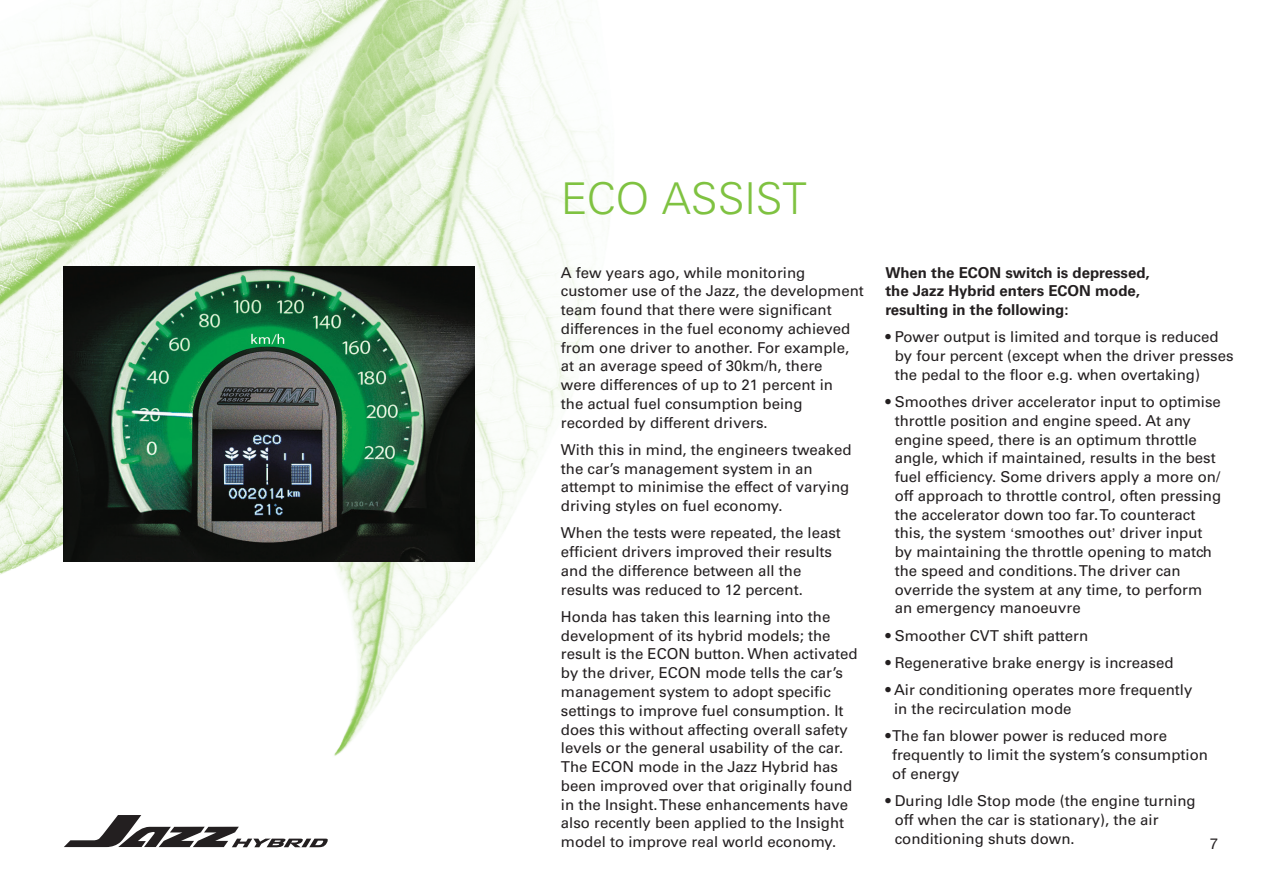
<style>
.page{position:relative;width:1263px;height:893px;background:#fff}
.page>*{position:absolute;margin:0;border:0;box-sizing:border-box;transform-origin:0 0}
.t1{font:300 43.8px "Univers";letter-spacing:-.01em;color:#7fc241}
.t2{font:15px/18.8px "Univers";color:#231f20}
.t3{font:700 15px/18.8px "Univers";color:#231f20}
.t4{font:15px "Helvetica Neue";color:#231f20}
.s1{font-family:"Helvetica Neue";font-size:13.5px}
</style>
<div class="page">
<img style="left:0;top:0;width:612px;height:848px">
<img style="left:64px;top:266px;width:410px;height:296px">
<svg style="left:64px;top:815px;width:265px;height:32px"></svg>
<p class="t1" style="left:561px;top:172px;width:248px">ECO ASSIST</p>
<p class="t2" style="left:561px;top:263px;width:305px">A few years ago, while monitoring customer use of the Jazz, the development team found that there were significant differences in the fuel economy achieved from one driver to another. For example, at an average speed of 30km/h, there<br>were differences of up to 21 percent in<br>the actual fuel consumption being recorded by different drivers.</p>
<p class="t2" style="left:561px;top:440px;width:292px">With this in mind, the engineers tweaked the car’s management system in an attempt to minimise the effect of varying driving styles on fuel economy.</p>
<p class="t2" style="left:561px;top:524px;width:282px">When the tests were repeated, the least efficient drivers improved their results and the difference between all the results was reduced to 12 percent.</p>
<p class="t2" style="left:561px;top:607px;width:298px">Honda has taken this learning into the development of its hybrid models; the result is the ECON button. When activated by the driver, ECON mode tells the car’s management system to adopt specific settings to improve fuel consumption. It does this without affecting overall safety levels or the general usability of the car.<br>The ECON mode in the Jazz Hybrid has been improved over that originally found in the Insight. These enhancements have also recently been applied to the Insight model to improve real world economy.</p>
<p class="t3" style="left:885px;top:263px;width:266px">When the ECON switch is depressed, the Jazz Hybrid enters ECON mode, resulting in the following:</p>
<p class="t2" style="left:895px;top:328px;width:340px;text-indent:-9px">• Power output is limited and torque is reduced by four percent (except when the driver presses the pedal to the floor e.g. when overtaking)</p>
<p class="t2" style="left:895px;top:393px;width:328px;text-indent:-9px">• Smoothes driver accelerator input to optimise throttle position and engine speed. At any engine speed, there is an optimum throttle angle, which if maintained, results in the best fuel efficiency. Some drivers apply a more on/ off approach to throttle control, often pressing the accelerator down too far. To counteract this, the system <span class="s1">‘</span>smoothes out<span class="s1">’</span> driver input by maintaining the throttle opening to match the speed and conditions. The driver can override the system at any time, to perform an emergency manoeuvre</p>
<p class="t2" style="left:885px;top:626px;width:204px">• Smoother CVT shift pattern</p>
<p class="t2" style="left:885px;top:653px;width:290px">• Regenerative brake energy is increased</p>
<p class="t2" style="left:894px;top:681px;width:300px;text-indent:-9px">• Air conditioning operates more frequently in the recirculation mode</p>
<p class="t2" style="left:892px;top:727px;width:318px;text-indent:-7px">• The fan blower power is reduced more frequently to limit the system’s consumption of energy</p>
<p class="t2" style="left:895px;top:791px;width:302px;text-indent:-9px">• During Idle Stop mode (the engine turning off when the car is stationary), the air conditioning shuts down.</p>
<p class="t4" style="left:1210px;top:835px;width:10px">7</p>
</div>
